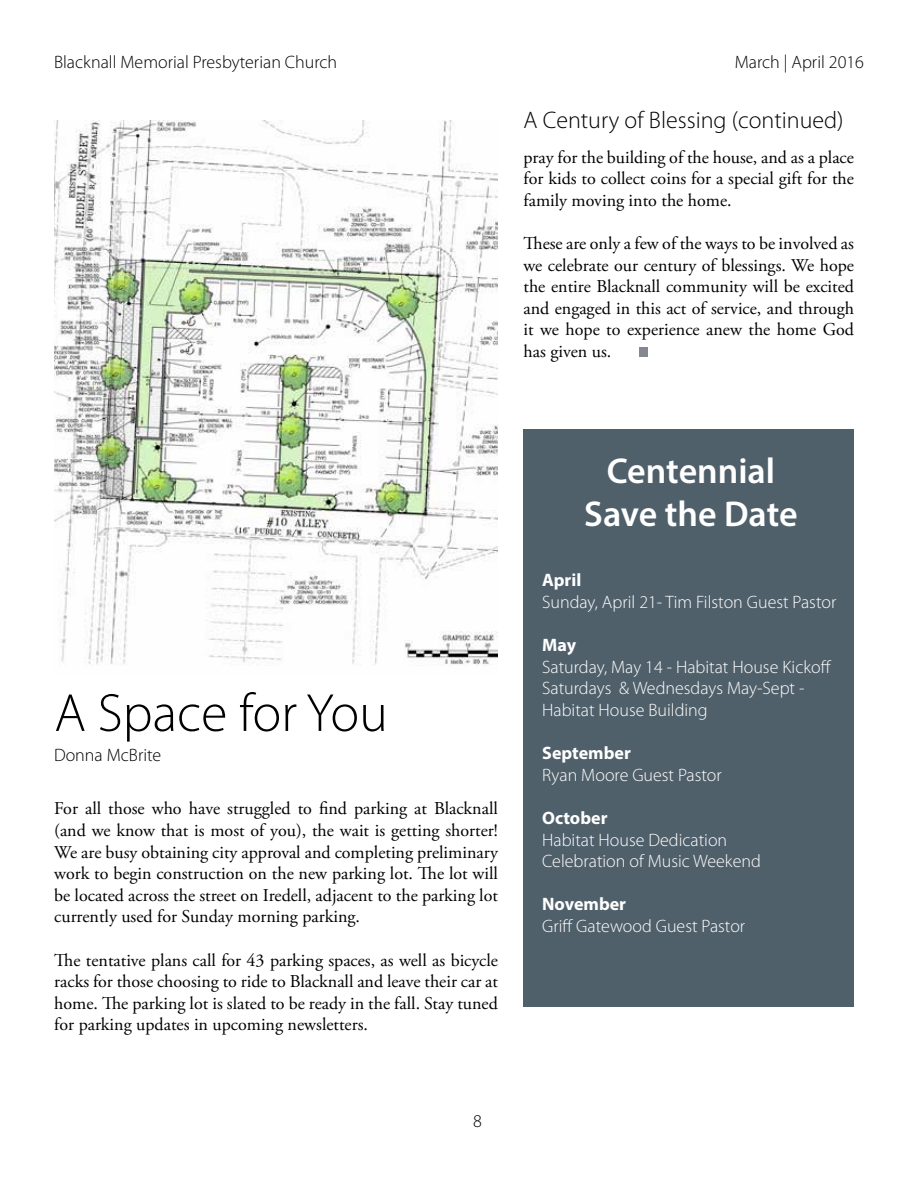
<style>
.page{position:relative;width:918px;height:1188px;background:#fff}
.page>*{position:absolute;margin:0;border:0;box-sizing:border-box;transform-origin:0 0}
.t1{font:300 54px "Myriad Pro";color:#000}
.t2{font:600 36px/43.2px "Myriad Pro";color:#fff;text-align:center}
.t3{font:300 24px "Myriad Pro";color:#000}
.t4{font:18px/21.6px "Adobe Garamond Pro";color:#000;text-align:justify}
.t5{font:300 18px/21.6px "Myriad Pro";color:#fff}
.t6{font:300 18px "Myriad Pro";color:#000}
.t7{font:700 18px "Myriad Pro";color:#fff}
</style>
<div class="page">
<div style="left:524px;top:429px;width:330px;height:578px;background:#50606b"></div>
<img style="left:54px;top:121px;width:444px;height:545px">
<div style="left:639px;top:348px;width:9px;height:9px;background:#868891"></div>
<p class="t6" style="left:54px;top:52px;width:285px">Blacknall Memorial Presbyterian Church</p>
<p class="t6" style="left:735px;top:52px;width:131px">March | April 2016</p>
<h3 class="t3" style="left:524px;top:107px;width:322px">A Century of Blessing (continued)</h3>
<p class="t4" style="left:524px;top:147px;width:332px">pray for the building of the house, and as a place for kids to collect coins for a special gift for the family moving into the home.</p>
<p class="t4" style="left:524px;top:233px;width:332px">These are only a few of the ways to be involved as we celebrate our century of blessings. We hope the entire Blacknall community will be excited and engaged in this act of service, and through it we hope to experience anew the home God has given us.</p>
<h1 class="t1" style="left:54px;top:683px;width:335px">A Space for You</h1>
<p class="t6" style="left:54px;top:745px;width:109px">Donna McBrite</p>
<p class="t4" style="left:54px;top:799px;width:445px">For all those who have struggled to find parking at Blacknall (and we know that is most of you), the wait is getting shorter!<br>We are busy obtaining city approval and completing preliminary work to begin construction on the new parking lot. The lot will be located across the street on Iredell, adjacent to the parking lot currently used for Sunday morning parking.</p>
<p class="t4" style="left:54px;top:950px;width:445px">The tentative plans call for 43 parking spaces, as well as bicycle racks for those choosing to ride to Blacknall and leave their car at home. The parking lot is slated to be ready in the fall. Stay tuned for parking updates in upcoming newsletters.</p>
<p class="t6" style="left:473px;top:1111px;width:10px">8</p>
<h2 class="t2" style="left:584px;top:448px;width:215px">Centennial<br>Save the Date</h2>
<p class="t7" style="left:542px;top:569px;width:41px">April</p>
<p class="t5" style="left:542px;top:591px;width:296px">Sunday, April 21- Tim Filston Guest Pastor</p>
<p class="t7" style="left:542px;top:633px;width:35px">May</p>
<p class="t5" style="left:542px;top:656px;width:291px">Saturday, May 14 - Habitat House Kickoff<br>Saturdays &amp; Wednesdays May-Sept -<br>Habitat House Building</p>
<p class="t7" style="left:542px;top:741px;width:90px">September</p>
<p class="t5" style="left:542px;top:764px;width:181px">Ryan Moore Guest Pastor</p>
<p class="t7" style="left:542px;top:806px;width:67px">October</p>
<p class="t5" style="left:542px;top:829px;width:220px">Habitat House Dedication<br>Celebration of Music Weekend</p>
<p class="t7" style="left:542px;top:893px;width:86px">November</p>
<p class="t5" style="left:542px;top:915px;width:205px">Griff Gatewood Guest Pastor</p>
</div>
